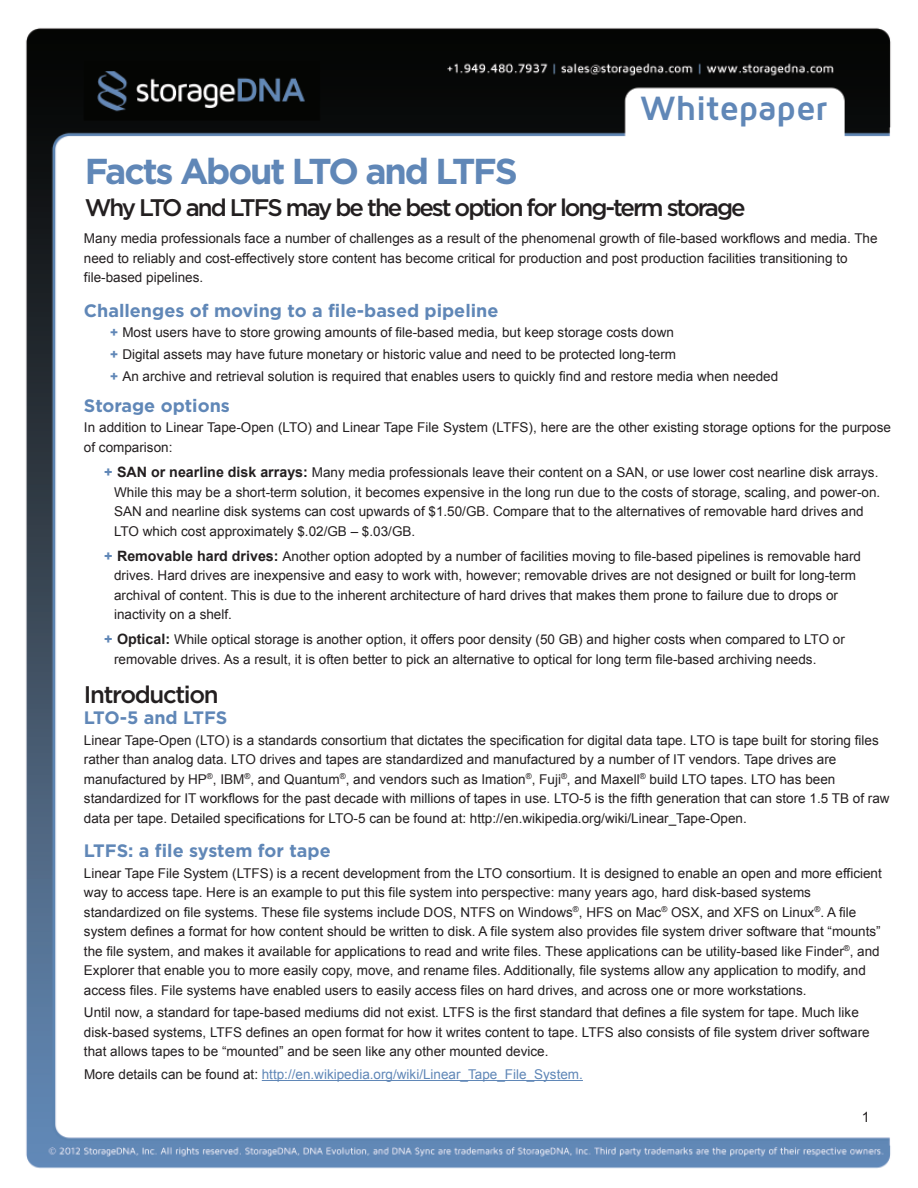
<style>
.page{position:relative;width:918px;height:1188px;background:#fff}
.page>*{position:absolute;margin:0;border:0;box-sizing:border-box;transform-origin:0 0}
.t1{font:700 36px "Gotham";letter-spacing:-.06em;color:#6087b7}
.t2{font:700 34.95px "Maven Pro";letter-spacing:-.015em;color:#6087b7}
.t3{font:500 24px "Gotham";letter-spacing:-.085em;color:#231f20}
.t4{font:500 24px "Gotham";letter-spacing:-.055em;color:#231f20}
.t5{font:700 18px "Gotham";color:#6087b7}
.t6{font:14.25px "Arial";color:#231f20}
.t7{font:13.5px/19.5px "Arial";color:#231f20}
.t8{font:13.5px "Arial";color:#6087b7}
.s1{font-family:"Gotham";font-weight:700;color:#6087b7}
.s2{font-family:"Gotham";font-weight:700;font-size:14.25px;color:#6087b7}
.s3{font-weight:700;font-size:14.25px}
.s4{color:#231f20}
</style>
<div class="page">
<img style="left:25px;top:28px;width:866px;height:1141px">
<hr style="left:262px;top:1080px;width:321px;height:1px;background:#6087b7">
<h2 class="t2" style="left:640px;top:87px;width:189px">Whitepaper</h2>
<h1 class="t1" style="left:85px;top:151px;width:435px">Facts About LTO and LTFS</h1>
<h3 class="t3" style="left:85px;top:193px;width:662px">Why LTO and LTFS may be the best option for long-term storage</h3>
<p class="t7" style="left:84px;top:229px;width:795px">Many media professionals face a number of challenges as a result of the phenomenal growth of file-based workflows and media. The need to reliably and cost-effectively store content has become critical for production and post production facilities transitioning to file-based pipelines.</p>
<h3 class="t5" style="left:84px;top:300px;width:416px">Challenges of moving to a file-based pipeline</h3>
<p class="t7" style="left:110px;top:322px;width:670px;line-height:21.6px"><span class="s1">+</span> Most users have to store growing amounts of file-based media, but keep storage costs down<br><span class="s1">+</span> Digital assets may have future monetary or historic value and need to be protected long-term<br><span class="s1">+</span> An archive and retrieval solution is required that enables users to quickly find and restore media when needed</p>
<h3 class="t5" style="left:84px;top:395px;width:148px">Storage options</h3>
<p class="t7" style="left:84px;top:418px;width:809px">In addition to Linear Tape-Open (LTO) and Linear Tape File System (LTFS), here are the other existing storage options for the purpose of comparison:</p>
<p class="t7" style="left:114px;top:463px;width:768px;text-indent:-10px"><span class="s2">+</span> <span class="s3">SAN or nearline disk arrays:</span> Many media professionals leave their content on a SAN, or use lower cost nearline disk arrays.<br>While this may be a short-term solution, it becomes expensive in the long run due to the costs of storage, scaling, and power-on.<br>SAN and nearline disk systems can cost upwards of $1.50/GB. Compare that to the alternatives of removable hard drives and LTO which cost approximately $.02/GB – $.03/GB.</p>
<p class="t7" style="left:114px;top:546px;width:749px;text-indent:-10px"><span class="s2">+</span> <span class="s3">Removable hard drives:</span> Another option adopted by a number of facilities moving to file-based pipelines is removable hard drives. Hard drives are inexpensive and easy to work with, however; removable drives are not designed or built for long-term archival of content. This is due to the inherent architecture of hard drives that makes them prone to failure due to drops or inactivity on a shelf.</p>
<p class="t7" style="left:114px;top:630px;width:732px;text-indent:-10px"><span class="s2">+</span> <span class="s3">Optical:</span> While optical storage is another option, it offers poor density (50 GB) and higher costs when compared to LTO or removable drives. As a result, it is often better to pick an alternative to optical for long term file-based archiving needs.</p>
<h3 class="t4" style="left:84px;top:681px;width:136px">Introduction</h3>
<h3 class="t5" style="left:84px;top:707px;width:145px">LTO-5 and LTFS</h3>
<p class="t7" style="left:84px;top:730px;width:807px">Linear Tape-Open (LTO) is a standards consortium that dictates the specification for digital data tape. LTO is tape built for storing files rather than analog data. LTO drives and tapes are standardized and manufactured by a number of IT vendors. Tape drives are manufactured by HP<sup>®</sup>, IBM<sup>®</sup>, and Quantum<sup>®</sup>, and vendors such as Imation<sup>®</sup>, Fuji<sup>®</sup>, and Maxell<sup>®</sup> build LTO tapes. LTO has been standardized for IT workflows for the past decade with millions of tapes in use. LTO-5 is the fifth generation that can store 1.5 TB of raw data per tape. Detailed specifications for LTO-5 can be found at: http://en.wikipedia.org/wiki/Linear_Tape-Open.</p>
<h3 class="t5" style="left:84px;top:840px;width:248px">LTFS: a file system for tape</h3>
<p class="t7" style="left:84px;top:863px;width:799px">Linear Tape File System (LTFS) is a recent development from the LTO consortium. It is designed to enable an open and more efficient way to access tape. Here is an example to put this file system into perspective: many years ago, hard disk-based systems standardized on file systems. These file systems include DOS, NTFS on Windows<sup>®</sup>, HFS on Mac<sup>®</sup> OSX, and XFS on Linux<sup>®</sup>. A file system defines a format for how content should be written to disk. A file system also provides file system driver software that “mounts” the file system, and makes it available for applications to read and write files. These applications can be utility-based like Finder<sup>®</sup>, and Explorer that enable you to more easily copy, move, and rename files. Additionally, file systems allow any application to modify, and access files. File systems have enabled users to easily access files on hard drives, and across one or more workstations.</p>
<p class="t7" style="left:84px;top:1003px;width:787px">Until now, a standard for tape-based mediums did not exist. LTFS is the first standard that defines a file system for tape. Much like disk-based systems, LTFS defines an open format for how it writes content to tape. LTFS also consists of file system driver software that allows tapes to be “mounted” and be seen like any other mounted device.</p>
<p class="t8" style="left:84px;top:1067px;width:500px"><span class="s4">More details can be found at:</span> http://en.wikipedia.org/wiki/Linear_Tape_File_System.</p>
<p class="t6" style="left:862px;top:1109px;width:9px">1</p>
</div>
